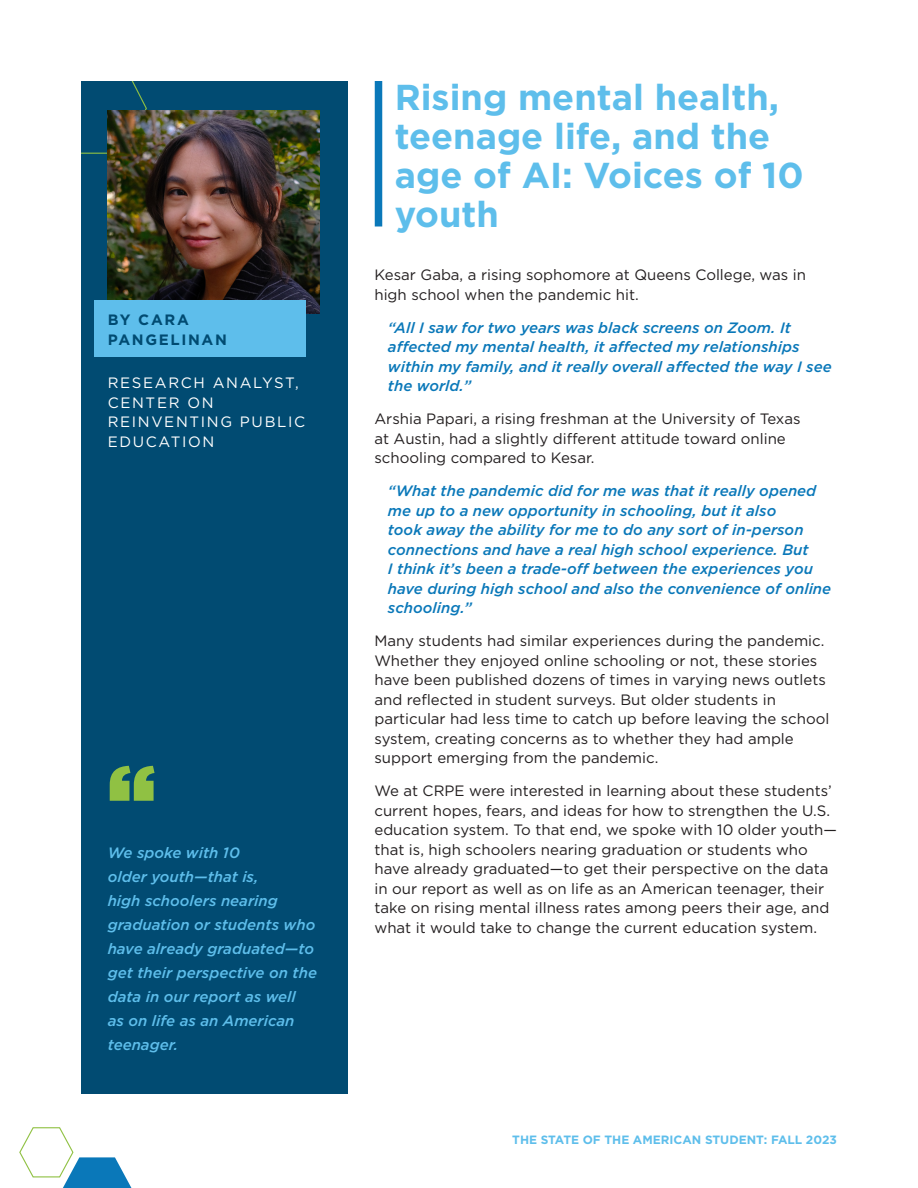
<style>
.page{position:relative;width:918px;height:1188px;background:#fff}
.page>*{position:absolute;margin:0;border:0;box-sizing:border-box;transform-origin:0 0}
.Essay_Title{font:700 36px/39px "Gotham";color:#5ebeeb}
.Body{font:15px/19.5px "Gotham";color:#231f20}
.Cara_Essay_Quotes{font:italic 500 15px/19.5px "Gotham";color:#0a78b9}
.Essay_Quote_A{font:italic 500 15px/24px "Gotham";color:#5ebeeb}
.Body-2{font:15px/19.5px "Gotham";letter-spacing:.11em;color:#fff}
.Body-3{font:700 15px/19.5px "Gotham";letter-spacing:.11em;color:#014b72}
.t1{font:700 12px "Gotham";color:#5ebeeb}
</style>
<div class="page">
<svg style="left:19px;top:1127px;width:113px;height:61px"></svg>
<div style="left:81px;top:81px;width:266px;height:1013px;background:#014b72"></div>
<svg style="left:81px;top:81px;width:66px;height:73px"></svg>
<svg style="left:110px;top:766px;width:45px;height:35px"></svg>
<div style="left:375px;top:81px;width:7px;height:145px;background:#0a78b9"></div>
<img style="left:108px;top:110px;width:211px;height:203px">
<div style="left:94px;top:300px;width:212px;height:57px;background:#5ebeeb"></div>
<p class="Body-3" style="left:108px;top:310px;width:121px">BY CARA<br>PANGELINAN</p>
<p class="Body-2" style="left:108px;top:373px;width:199px">RESEARCH ANALYST,<br>CENTER ON<br>REINVENTING PUBLIC<br>EDUCATION</p>
<p class="Essay_Quote_A" style="left:108px;top:840px;width:211px">We spoke with 10<br>older youth—that is,<br>high schoolers nearing graduation or students who have already graduated—to get their perspective on the data in our report as well<br>as on life as an American teenager.</p>
<p class="Essay_Title" style="left:395px;top:77px;width:411px">Rising mental health, teenage life, and the age of AI: Voices of 10 youth</p>
<p class="Body" style="left:374px;top:265px;width:433px">Kesar Gaba, a rising sophomore at Queens College, was in high school when the pandemic hit.</p>
<p class="Cara_Essay_Quotes" style="left:388px;top:317px;width:445px">“All I saw for two years was black screens on Zoom. It affected my mental health, it affected my relationships within my family, and it really overall affected the way I see the world.”</p>
<p class="Body" style="left:374px;top:409px;width:428px">Arshia Papari, a rising freshman at the University of Texas at Austin, had a slightly different attitude toward online schooling compared to Kesar.</p>
<p class="Cara_Essay_Quotes" style="left:388px;top:481px;width:445px">“What the pandemic did for me was that it really opened me up to a new opportunity in schooling, but it also<br>took away the ability for me to do any sort of in-person connections and have a real high school experience. But<br>I think it’s been a trade-off between the experiences you have during high school and also the convenience of online schooling.”</p>
<p class="Body" style="left:374px;top:631px;width:456px">Many students had similar experiences during the pandemic.<br>Whether they enjoyed online schooling or not, these stories have been published dozens of times in varying news outlets and reflected in student surveys. But older students in particular had less time to catch up before leaving the school system, creating concerns as to whether they had ample support emerging from the pandemic.</p>
<p class="Body" style="left:374px;top:781px;width:464px">We at CRPE were interested in learning about these students’ current hopes, fears, and ideas for how to strengthen the U.S. education system. To that end, we spoke with 10 older youth— that is, high schoolers nearing graduation or students who have already graduated—to get their perspective on the data in our report as well as on life as an American teenager, their take on rising mental illness rates among peers their age, and what it would take to change the current education system.</p>
<p class="t1" style="left:512px;top:1132px;width:326px">THE STATE OF THE AMERICAN STUDENT: FALL 2023</p>
</div>
